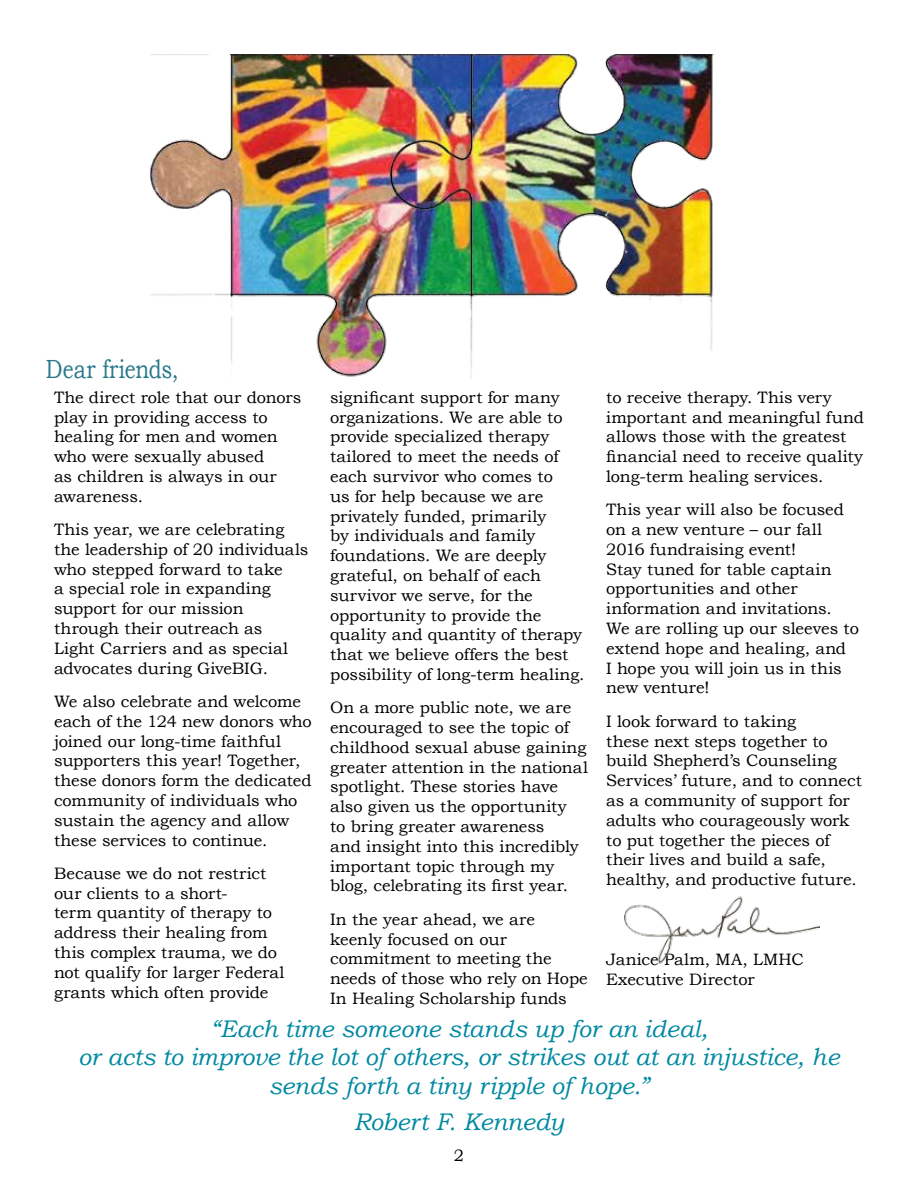
<style>
.page{position:relative;width:918px;height:1188px;background:#fff}
.page>*{position:absolute;margin:0;border:0;box-sizing:border-box;transform-origin:0 0}
.t1{font:26.25px "Bookman Old Style";color:#27778b;scale:.8 1}
.t2{font:italic 24px/28.8px "Bookman Old Style";letter-spacing:-.005em;color:#0089a2;text-align:center}
.t3{font:16.5px/19.8px "Bookman Old Style";letter-spacing:-.005em;color:#000}
</style>
<div class="page">
<img style="left:150px;top:54px;width:565px;height:325px">
<img style="left:624px;top:896px;width:196px;height:68px">
<h1 class="t1" style="left:46px;top:352px;width:167px">Dear friends,</h1>
<p class="t3" style="left:330px;top:387px;width:256px">significant support for many organizations. We are able to provide specialized therapy tailored to meet the needs of each survivor who comes to<br>us for help because we are privately funded, primarily<br>by individuals and family foundations. We are deeply grateful, on behalf of each survivor we serve, for the opportunity to provide the quality and quantity of therapy that we believe offers the best possibility of long-term healing.</p>
<p class="t3" style="left:330px;top:698px;width:259px">On a more public note, we are encouraged to see the topic of childhood sexual abuse gaining greater attention in the national spotlight. These stories have also given us the opportunity<br>to bring greater awareness<br>and insight into this incredibly important topic through my blog, celebrating its first year.</p>
<p class="t3" style="left:330px;top:909px;width:259px">In the year ahead, we are keenly focused on our commitment to meeting the needs of those who rely on Hope<br>In Healing Scholarship funds</p>
<p class="t3" style="left:606px;top:387px;width:259px">to receive therapy. This very important and meaningful fund allows those with the greatest financial need to receive quality long-term healing services.</p>
<p class="t3" style="left:606px;top:500px;width:254px">This year will also be focused on a new venture – our fall<br>2016 fundraising event!<br>Stay tuned for table captain opportunities and other information and invitations.<br>We are rolling up our sleeves to extend hope and healing, and<br>I hope you will join us in this new venture!</p>
<p class="t3" style="left:606px;top:711px;width:257px">I look forward to taking<br>these next steps together to build Shepherd’s Counseling<br>Services’ future, and to connect as a community of support for adults who courageously work to put together the pieces of their lives and build a safe, healthy, and productive future.</p>
<p class="t3" style="left:54px;top:387px;width:249px">The direct role that our donors play in providing access to healing for men and women who were sexually abused<br>as children is always in our awareness.</p>
<p class="t3" style="left:54px;top:520px;width:256px">This year, we are celebrating the leadership of 20 individuals who stepped forward to take<br>a special role in expanding support for our mission through their outreach as<br>Light Carriers and as special advocates during GiveBIG.</p>
<p class="t3" style="left:54px;top:692px;width:259px">We also celebrate and welcome each of the 124 new donors who joined our long-time faithful supporters this year! Together, these donors form the dedicated community of individuals who sustain the agency and allow these services to continue.</p>
<p class="t3" style="left:54px;top:863px;width:232px">Because we do not restrict our clients to a short-<br>term quantity of therapy to address their healing from this complex trauma, we do not qualify for larger Federal grants which often provide</p>
<p class="t3" style="left:606px;top:950px;width:199px">Janice Palm, MA, LMHC<br>Executive Director</p>
<h2 class="t2" style="left:78px;top:1014px;width:763px">“Each time someone stands up for an ideal,<br>or acts to improve the lot of others, or strikes out at an injustice, he sends forth a tiny ripple of hope.”</h2>
<h2 class="t2" style="left:354px;top:1107px;width:212px">Robert F. Kennedy</h2>
<p class="t3" style="left:454px;top:1146px;width:12px">2</p>
</div>
